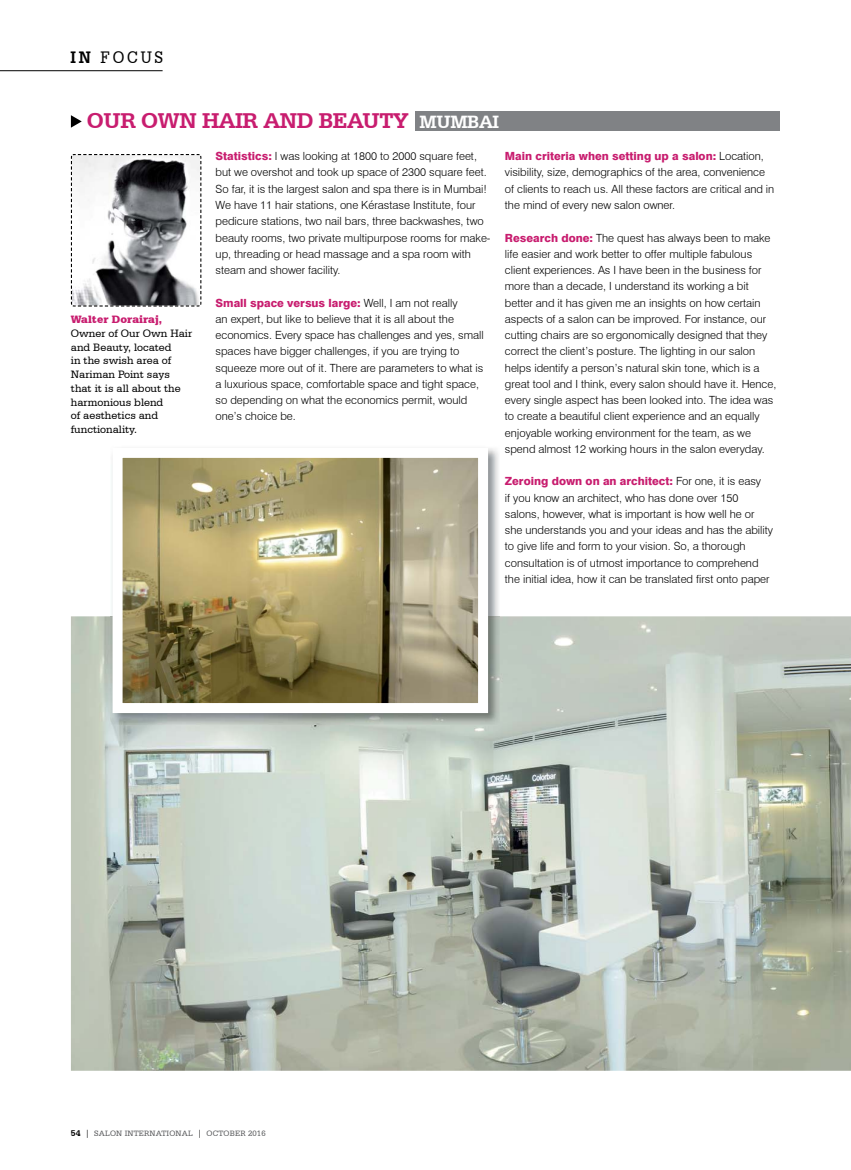
<style>
.page{position:relative;width:851px;height:1170px;background:#fff}
.page>*{position:absolute;margin:0;border:0;box-sizing:border-box;transform-origin:0 0}
.t1{font:700 22.5px "Serifa BT";letter-spacing:-.02em;color:#c81d6f}
.t2{font:17.5px "Serifa BT";letter-spacing:.17em;color:#000;scale:.9 1}
.t3{font:300 11.25px/16.2px "Swiss 721 BT";color:#000}
.t4{font:11.25px/13.8px "Serifa BT";color:#000}
.t5{font:900 11.25px "Serifa BT";color:#c81d6f}
.t6{font:8.12px "Serifa BT";letter-spacing:.02em;color:#58595b}
.s1{font-weight:700}
.s2{font-size:18.75px;color:#fff}
.s3{font-weight:800;color:#c81d6f}
.s4{font-weight:700;font-size:8.75px;color:#000}
.s5{color:#000}
</style>
<div class="page">
<hr style="left:0;top:70px;width:162px;height:1px;background:#000">
<img style="left:71px;top:616px;width:780px;height:454px">
<img style="left:110px;top:448px;width:390px;height:276px">
<img style="left:123px;top:459px;width:354px;height:243px">
<div style="left:112px;top:448px;width:376px;height:265px;border:10px solid #fff"></div>
<svg style="left:70px;top:154px;width:132px;height:153px"></svg>
<div style="left:415px;top:111px;width:365px;height:20px;background:#808285"></div>
<svg style="left:71px;top:115px;width:11px;height:13px"></svg>
<h2 class="t2" style="left:71px;top:46px;width:104px"><span class="s1">IN</span> FOCUS</h2>
<h1 class="t1" style="left:87px;top:106px;width:413px">OUR OWN HAIR AND BEAUTY <span class="s2">MUMBAI</span></h1>
<p class="t3" style="left:215px;top:148px;width:276px"><span class="s3">Statistics:</span> I was looking at 1800 to 2000 square feet, but we overshot and took up space of 2300 square feet.<br>So far, it is the largest salon and spa there is in Mumbai!<br>We have 11 hair stations, one Kérastase Institute, four pedicure stations, two nail bars, three backwashes, two beauty rooms, two private multipurpose rooms for make&shy;up, threading or head massage and a spa room with steam and shower facility.</p>
<p class="t3" style="left:215px;top:294px;width:269px"><span class="s3">Small space versus large:</span> Well, I am not really<br>an expert, but like to believe that it is all about the economics. Every space has challenges and yes, small spaces have bigger challenges, if you are trying to squeeze more out of it. There are parameters to what is a luxurious space, comfortable space and tight space, so depending on what the economics permit, would one’s choice be.</p>
<p class="t3" style="left:505px;top:148px;width:271px"><span class="s3">Main criteria when setting up a salon:</span> Location, visibility, size, demographics of the area, convenience of clients to reach us. All these factors are critical and in the mind of every new salon owner.</p>
<p class="t3" style="left:505px;top:229px;width:273px"><span class="s3">Research done:</span> The quest has always been to make life easier and work better to offer multiple fabulous client experiences. As I have been in the business for more than a decade, I understand its working a bit better and it has given me an insights on how certain aspects of a salon can be improved. For instance, our cutting chairs are so ergonomically designed that they correct the client’s posture. The lighting in our salon helps identify a person’s natural skin tone, which is a great tool and I think, every salon should have it. Hence, every single aspect has been looked into. The idea was to create a beautiful client experience and an equally enjoyable working environment for the team, as we spend almost 12 working hours in the salon everyday.</p>
<p class="t3" style="left:505px;top:473px;width:270px"><span class="s3">Zeroing down on an architect:</span> For one, it is easy<br>if you know an architect, who has done over 150 salons, however, what is important is how well he or she understands you and your ideas and has the ability to give life and form to your vision. So, a thorough consultation is of utmost importance to comprehend the initial idea, how it can be translated rst onto paper</p>
<p class="t5" style="left:71px;top:312px;width:93px">Walter Dorairaj,</p>
<p class="t4" style="left:71px;top:326px;width:123px">Owner of Our Own Hair and Beauty, located<br>in the swish area of<br>Nariman Point says that it is all about the harmonious blend<br>of aesthetics and functionality.</p>
<p class="t6" style="left:71px;top:1128px;width:196px"><span class="s4">54</span> <span class="s5">|</span> SALON INTERNATIONAL <span class="s5">|</span> OCTOBER 2016</p>
</div>
